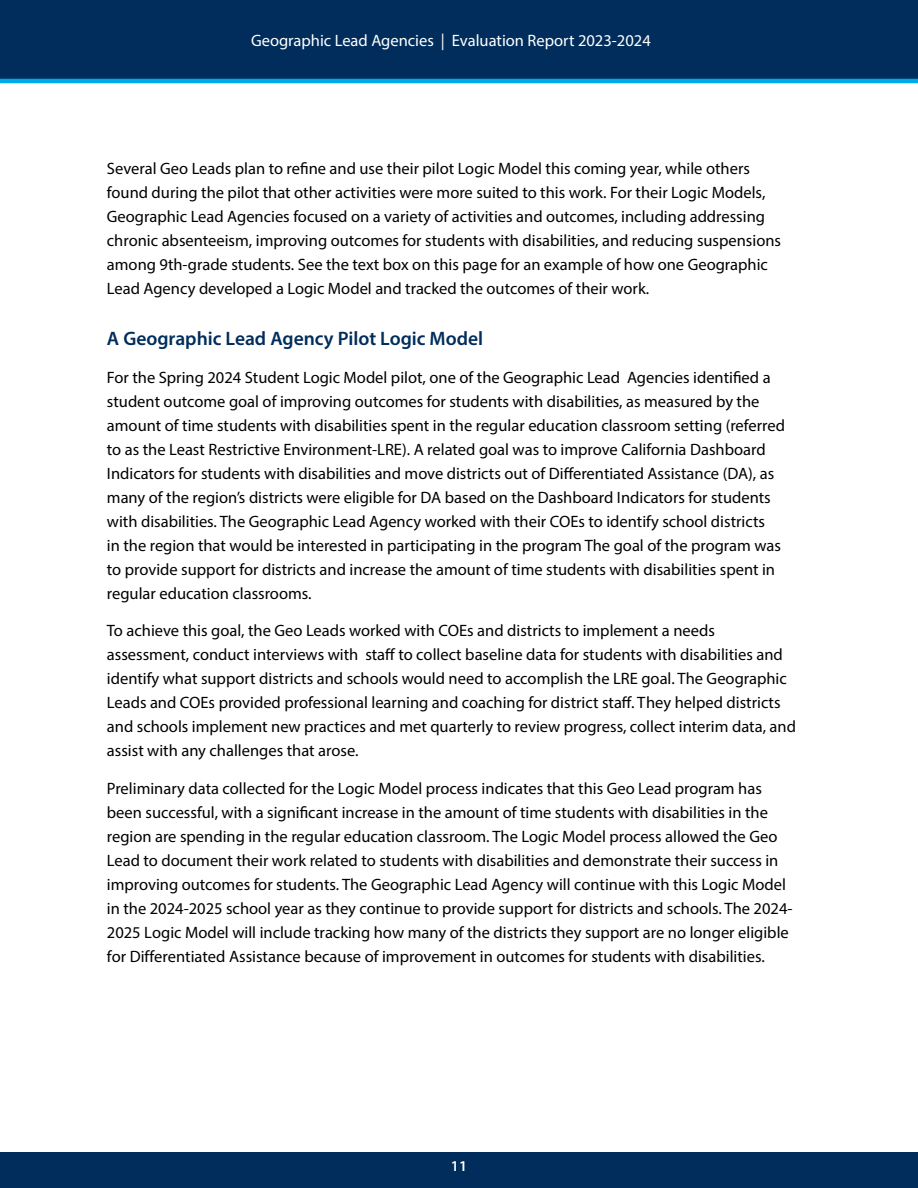
<style>
.page{position:relative;width:918px;height:1188px;background:#fff}
.page>*{position:absolute;margin:0;border:0;box-sizing:border-box;transform-origin:0 0}
.BODY_text{font:600 19.5px "Myriad Pro";color:#002d5b}
.BODY_text-2{font:16.5px/24px "Myriad Pro";color:#000}
.t1{font:16.5px "Myriad Pro";color:#fff}
.t2{font:600 15px "Myriad Pro";color:#fff}
</style>
<div class="page">
<div style="left:0;top:1152px;width:918px;height:36px;background:#002d5b"></div>
<div style="left:0;top:0;width:918px;height:81px;background:#002d5b"></div>
<hr style="left:0;top:79px;width:918px;height:4px;background:#00aae7">
<p class="t1" style="left:251px;top:30px;width:401px">Geographic Lead Agencies | Evaluation Report 2023-2024</p>
<p class="BODY_text-2" style="left:107px;top:157px;width:676px">Several Geo Leads plan to refine and use their pilot Logic Model this coming year, while others found during the pilot that other activities were more suited to this work. For their Logic Models, Geographic Lead Agencies focused on a variety of activities and outcomes, including addressing chronic absenteeism, improving outcomes for students with disabilities, and reducing suspensions among 9th-grade students. See the text box on this page for an example of how one Geographic Lead Agency developed a Logic Model and tracked the outcomes of their work.</p>
<p class="BODY_text" style="left:107px;top:326px;width:378px">A Geographic Lead Agency Pilot Logic Model</p>
<p class="BODY_text-2" style="left:107px;top:365px;width:680px">For the Spring 2024 Student Logic Model pilot, one of the Geographic Lead Agencies identified a student outcome goal of improving outcomes for students with disabilities, as measured by the amount of time students with disabilities spent in the regular education classroom setting (referred to as the Least Restrictive Environment-LRE). A related goal was to improve California Dashboard Indicators for students with disabilities and move districts out of Differentiated Assistance (DA), as many of the region’s districts were eligible for DA based on the Dashboard Indicators for students with disabilities. The Geographic Lead Agency worked with their COEs to identify school districts<br>in the region that would be interested in participating in the program The goal of the program was to provide support for districts and increase the amount of time students with disabilities spent in regular education classrooms.</p>
<p class="BODY_text-2" style="left:107px;top:619px;width:691px">To achieve this goal, the Geo Leads worked with COEs and districts to implement a needs assessment, conduct interviews with staff to collect baseline data for students with disabilities and identify what support districts and schools would need to accomplish the LRE goal. The Geographic Leads and COEs provided professional learning and coaching for district staff. They helped districts and schools implement new practices and met quarterly to review progress, collect interim data, and assist with any challenges that arose.</p>
<p class="BODY_text-2" style="left:107px;top:776px;width:687px">Preliminary data collected for the Logic Model process indicates that this Geo Lead program has been successful, with a significant increase in the amount of time students with disabilities in the region are spending in the regular education classroom. The Logic Model process allowed the Geo Lead to document their work related to students with disabilities and demonstrate their success in improving outcomes for students. The Geographic Lead Agency will continue with this Logic Model in the 2024-2025 school year as they continue to provide support for districts and schools. The 2024- 2025 Logic Model will include tracking how many of the districts they support are no longer eligible for Differentiated Assistance because of improvement in outcomes for students with disabilities.</p>
<p class="t2" style="left:451px;top:1156px;width:18px">11</p>
</div>
